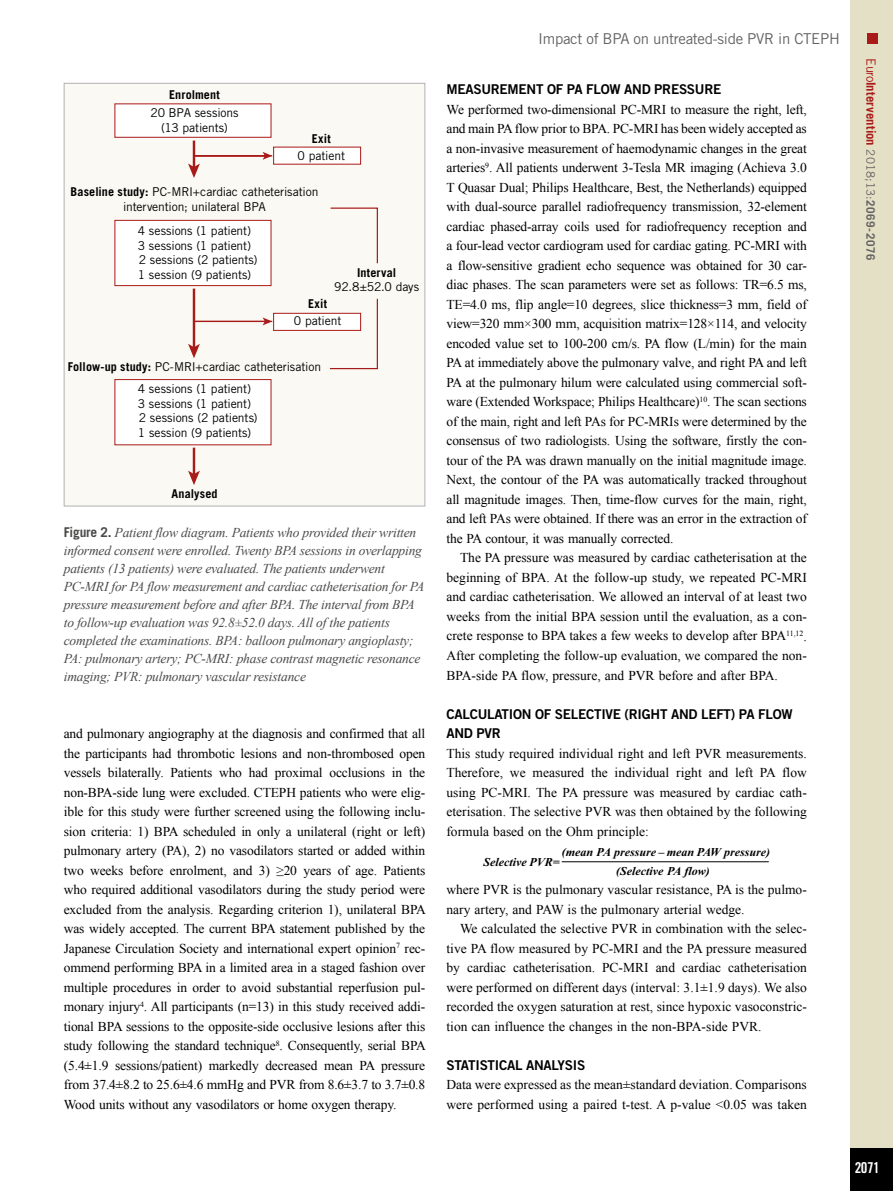
<style>
.page{position:relative;width:893px;height:1191px;background:#fff}
.page>*{position:absolute;margin:0;border:0;box-sizing:border-box;transform-origin:0 0}
.t1{font:15px "Trade Gothic LT Std";letter-spacing:-.02em;color:#646363}
.t2{font:15px "Trade Gothic LT Std Bd Cn 20";color:#fff}
.t3{font:13.5px/19.5px "Times New Roman";color:#000;text-align:justify}
.t4{font:italic 13.5px/18px "Times New Roman";letter-spacing:-.015em;color:#4a4a49}
.t5{font:13.5px/19.5px "Trade Gothic LT Std Bd 2";letter-spacing:-.02em;color:#000}
.t6{font:700 12.75px "Trade Gothic LT Std";letter-spacing:.005em;color:#a91b18}
.t7{font:12.15px/14.5px "Trade Gothic LT Std";letter-spacing:-.01em;color:#000;text-align:center}
.t8{font:700 12.15px "Trade Gothic LT Std";letter-spacing:.015em;color:#000}
.t9{font:italic 700 12px/19.5px "Times New Roman";color:#000;text-align:center}
.s1{font-weight:700}
.s2{font-family:"Trade Gothic LT Std";font-weight:700;font-style:normal}
.s3{font-weight:400}
.s4{font-weight:400;font-size:11.7px;color:#646363}
.s5{font-size:11.7px;color:#646363}
</style>
<div class="page">
<div style="left:850px;top:0;width:43px;height:1191px;background:#e4e0c5"></div>
<div style="left:850px;top:1148px;width:43px;height:43px;background:#000"></div>
<div style="left:867px;top:34px;width:11px;height:10px;background:#a91b18"></div>
<div style="left:64px;top:83px;width:361px;height:423px;background:#faf9f3"></div>
<div style="left:115px;top:104px;width:156px;height:34px;background:#fff;border:1px solid #a91b18"></div>
<div style="left:273px;top:147px;width:88px;height:17px;background:#fff"></div>
<div style="left:273px;top:313px;width:88px;height:17px;background:#fff;border:1px solid #a91b18"></div>
<div style="left:114px;top:220px;width:157px;height:66px;background:#fff;border:1px solid #a91b18"></div>
<div style="left:114px;top:379px;width:157px;height:66px;background:#fff;border:1px solid #a91b18"></div>
<hr style="left:195px;top:155px;width:77px;height:1px;background:#a91b18">
<svg style="left:263px;top:152px;width:9px;height:8px"></svg>
<hr style="left:195px;top:321px;width:77px;height:1px;background:#a91b18">
<svg style="left:263px;top:317px;width:9px;height:8px"></svg>
<svg style="left:329px;top:207px;width:49px;height:163px"></svg>
<hr style="left:193px;top:141px;width:2px;height:27px;background:#a91b18">
<svg style="left:188px;top:163px;width:12px;height:15px"></svg>
<hr style="left:193px;top:288px;width:2px;height:60px;background:#a91b18">
<svg style="left:188px;top:344px;width:12px;height:14px"></svg>
<hr style="left:193px;top:447px;width:2px;height:28px;background:#a91b18">
<svg style="left:188px;top:470px;width:12px;height:15px"></svg>
<div style="left:64px;top:83px;width:361px;height:423px;border:1px solid #b3b2b2"></div>
<hr style="left:562px;top:861px;width:207px;height:1px;background:#000">
<p class="t8" style="left:169px;top:87px;width:52px">Enrolment</p>
<p class="t7" style="left:150px;top:105px;width:90px">20 BPA sessions (13 patients)</p>
<p class="t8" style="left:312px;top:131px;width:21px">Exit</p>
<p class="t7" style="left:298px;top:148px;width:49px">0 patient</p>
<p class="t7" style="left:70px;top:184px;width:249px"><span class="s1">Baseline study:</span> PC-MRI+cardiac catheterisation intervention; unilateral BPA</p>
<p class="t7" style="left:138px;top:223px;width:121px;text-align:left">4 sessions (1 patient)<br>3 sessions (1 patient)<br>2 sessions (2 patients)<br>1 session (9 patients)</p>
<p class="t8" style="left:357px;top:265px;width:41px">Interval</p>
<p class="t7" style="left:334px;top:279px;width:86px">92.8±52.0 days</p>
<p class="t8" style="left:308px;top:296px;width:21px">Exit</p>
<p class="t7" style="left:294px;top:313px;width:49px">0 patient</p>
<p class="t7" style="left:68px;top:356px;width:255px;line-height:21.9px"><span class="s1">Follow-up study:</span> PC-MRI+cardiac catheterisation<br>4 sessions (1 patient)</p>
<p class="t7" style="left:138px;top:396px;width:121px;text-align:left">3 sessions (1 patient)<br>2 sessions (2 patients)<br>1 session (9 patients)</p>
<p class="t8" style="left:171px;top:486px;width:48px">Analysed</p>
<p class="t4" style="left:64px;top:523px;width:362px"><span class="s2">Figure 2.</span> Patient flow diagram. Patients who provided their written informed consent were enrolled. Twenty BPA sessions in overlapping patients (13 patients) were evaluated. The patients underwent PC-MRI for PA flow measurement and cardiac catheterisation for PA pressure measurement before and after BPA. The interval from BPA to follow-up evaluation was 92.8±52.0 days. All of the patients completed the examinations. BPA: balloon pulmonary angioplasty; PA: pulmonary artery; PC-MRI: phase contrast magnetic resonance imaging; PVR: pulmonary vascular resistance</p>
<p class="t3" style="left:64px;top:723px;width:364px">and pulmonary angiography at the diagnosis and confirmed that all the participants had thrombotic lesions and non-thrombosed open vessels bilaterally. Patients who had proximal occlusions in the non-BPA-side lung were excluded. CTEPH patients who were elig&shy;ible for this study were further screened using the following inclu&shy;sion criteria: 1) BPA scheduled in only a unilateral (right or left) pulmonary artery (PA), 2) no vasodilators started or added within two weeks before enrolment, and 3) ≥20 years of age. Patients who required additional vasodilators during the study period were excluded from the analysis. Regarding criterion 1), unilateral BPA was widely accepted. The current BPA statement published by the Japanese Circulation Society and international expert opinion<sup>7</sup> rec&shy;ommend performing BPA in a limited area in a staged fashion over multiple procedures in order to avoid substantial reperfusion pul&shy;monary injury<sup>4</sup>. All participants (n=13) in this study received addi&shy;tional BPA sessions to the opposite-side occlusive lesions after this study following the standard technique<sup>8</sup>. Consequently, serial BPA (5.4±1.9 sessions/patient) markedly decreased mean PA pressure from 37.4±8.2 to 25.6±4.6 mmHg and PVR from 8.6±3.7 to 3.7±0.8<br>Wood units without any vasodilators or home oxygen therapy.</p>
<p class="t1" style="left:538px;top:30px;width:303px">Impact of BPA on untreated-side PVR in CTEPH</p>
<p class="t5" style="left:446px;top:79px;width:276px">MEASUREMENT OF PA FLOW AND PRESSURE</p>
<p class="t3" style="left:446px;top:99px;width:362px">We performed two-dimensional PC-MRI to measure the right, left, and main PA flow prior to BPA. PC-MRI has been widely accepted as a non-invasive measurement of haemodynamic changes in the great arteries<sup>9</sup>. All patients underwent 3-Tesla MR imaging (Achieva 3.0<br>T Quasar Dual; Philips Healthcare, Best, the Netherlands) equipped with dual-source parallel radiofrequency transmission, 32-element cardiac phased-array coils used for radiofrequency reception and a four-lead vector cardiogram used for cardiac gating. PC-MRI with a flow-sensitive gradient echo sequence was obtained for 30 car&shy;diac phases. The scan parameters were set as follows: TR=6.5 ms, TE=4.0 ms, flip angle=10 degrees, slice thickness=3 mm, field of view=320 mm×300 mm, acquisition matrix=128×114, and velocity encoded value set to 100-200 cm/s. PA flow (L/min) for the main PA at immediately above the pulmonary valve, and right PA and left PA at the pulmonary hilum were calculated using commercial soft&shy;ware (Extended Workspace; Philips Healthcare)<sup>10</sup>. The scan sections of the main, right and left PAs for PC-MRIs were determined by the consensus of two radiologists. Using the software, firstly the con&shy;tour of the PA was drawn manually on the initial magnitude image.<br>Next, the contour of the PA was automatically tracked throughout all magnitude images. Then, time-flow curves for the main, right, and left PAs were obtained. If there was an error in the extraction of the PA contour, it was manually corrected.</p>
<p class="t3" style="left:446px;top:548px;width:362px;text-indent:14px">The PA pressure was measured by cardiac catheterisation at the beginning of BPA. At the follow-up study, we repeated PC-MRI and cardiac catheterisation. We allowed an interval of at least two weeks from the initial BPA session until the evaluation, as a con&shy;crete response to BPA takes a few weeks to develop after BPA<sup>11,12</sup>.<br>After completing the follow-up evaluation, we compared the non-BPA-side PA flow, pressure, and PVR before and after BPA.</p>
<p class="t5" style="left:446px;top:703px;width:348px">CALCULATION OF SELECTIVE (RIGHT AND LEFT) PA FLOW<br>AND PVR</p>
<p class="t3" style="left:446px;top:743px;width:362px">This study required individual right and left PVR measurements.<br>Therefore, we measured the individual right and left PA flow using PC-MRI. The PA pressure was measured by cardiac cath&shy;eterisation. The selective PVR was then obtained by the following formula based on the Ohm principle:</p>
<p class="t9" style="left:483px;top:851px;width:78px">Selective PVR=</p>
<p class="t9" style="left:562px;top:841px;width:210px">(mean PA pressure – mean PAW pressure) (Selective PA flow)</p>
<p class="t3" style="left:446px;top:879px;width:362px">where PVR is the pulmonary vascular resistance, PA is the pulmo&shy;nary artery, and PAW is the pulmonary arterial wedge.</p>
<p class="t3" style="left:446px;top:918px;width:362px;text-indent:14px">We calculated the selective PVR in combination with the selec&shy;tive PA flow measured by PC-MRI and the PA pressure measured by cardiac catheterisation. PC-MRI and cardiac catheterisation were performed on different days (interval: 3.1±1.9 days). We also recorded the oxygen saturation at rest, since hypoxic vasoconstric&shy;tion can influence the changes in the non-BPA-side PVR.</p>
<p class="t5" style="left:446px;top:1054px;width:140px">STATISTICAL ANALYSIS</p>
<p class="t3" style="left:446px;top:1074px;width:362px">Data were expressed as the mean±standard deviation. Comparisons were performed using a paired t-test. A p-value &lt;0.05 was taken</p>
<p class="t6" style="left:879px;top:58px;width:203px;rotate:90deg"><span class="s3">Euro</span>Intervention <span class="s4">2018;13:</span><span class="s5">2069-2076</span></p>
<p class="t2" style="left:855px;top:1158px;width:26px">2071</p>
</div>
